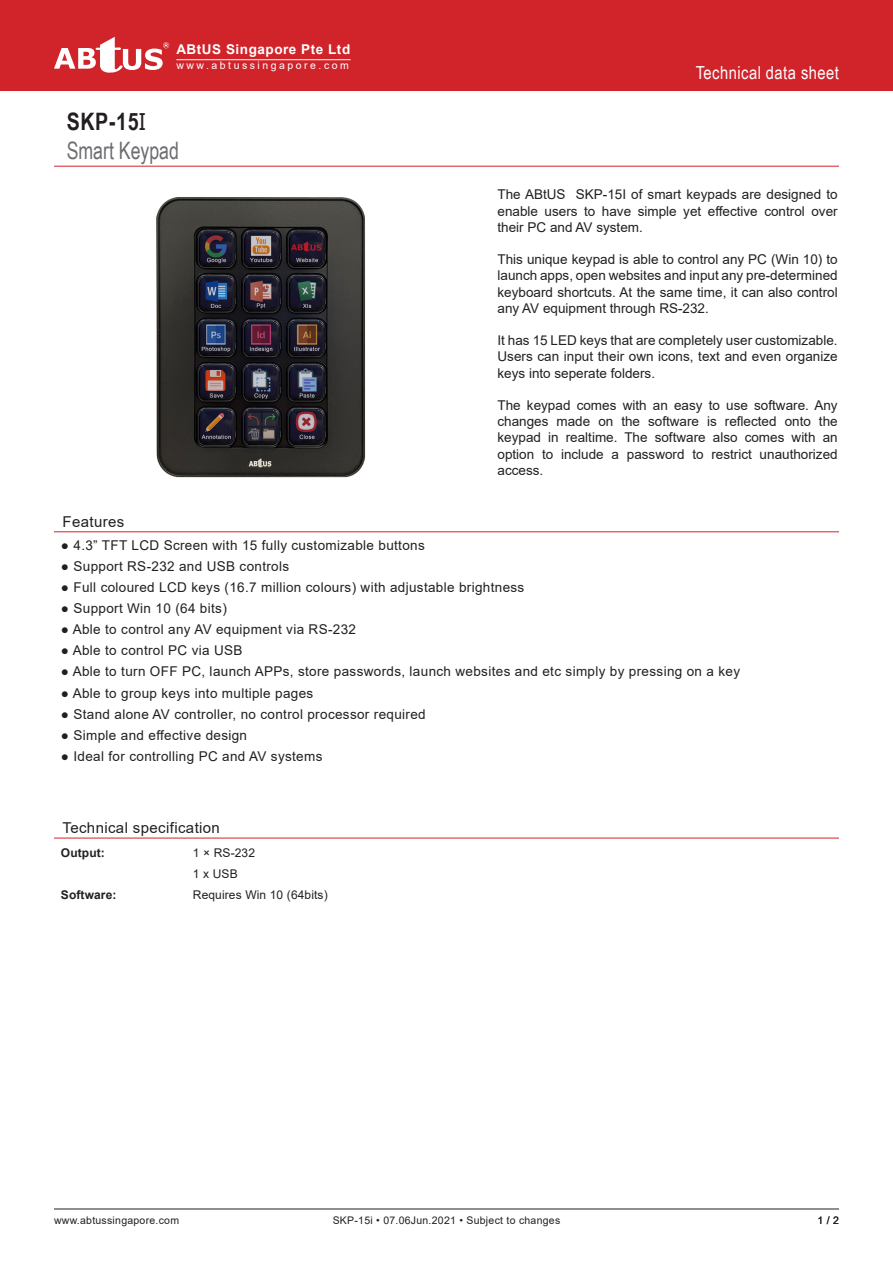
<style>
.page{position:relative;width:893px;height:1263px;background:#fff}
.page>*{position:absolute;margin:0;border:0;box-sizing:border-box;transform-origin:0 0}
.t1{font:24px "Arial Narrow";color:#6c6d70;scale:.9 1}
.t2{font:700 24px "Arial Narrow";color:#231f20}
.t3{font:18px "Arial Narrow";letter-spacing:.025em;color:#fff}
.t4{font:15px "Arial";letter-spacing:.025em;color:#231f20}
.t5{font:13.5px/16.2px "Arial";letter-spacing:.025em;color:#231f20;text-align:justify}
.t6{font:700 13.5px "Arial";letter-spacing:.04em;color:#fff}
.t7{font:12px "Arial";letter-spacing:.01em;color:#231f20}
.t8{font:700 12px "Arial";letter-spacing:.01em;color:#231f20}
.t9{font:10.5px "Arial";letter-spacing:.025em;color:#231f20}
.t10{font:10.5px "Arial";letter-spacing:.24em;color:#fff}
.s1{font-family:"Ebrima";font-weight:400}
</style>
<div class="page">
<div style="left:0;top:0;width:893px;height:91px;background:#d1232a"></div>
<svg style="left:54px;top:37px;width:115px;height:36px"></svg>
<hr style="left:176px;top:59px;width:175px;height:1px;background:#fff">
<hr style="left:54px;top:1209px;width:785px;height:1px;background:#231f20">
<hr style="left:54px;top:531px;width:785px;height:1px;background:#d1232a">
<hr style="left:54px;top:166px;width:785px;height:1px;background:#d1232a">
<hr style="left:54px;top:838px;width:785px;height:1px;background:#d1232a">
<img style="left:156px;top:197px;width:210px;height:281px">
<p class="t6" style="left:176px;top:40px;width:175px">ABtUS Singapore Pte Ltd</p>
<p class="t10" style="left:176px;top:59px;width:174px">www.abtussingapore.com</p>
<p class="t3" style="left:696px;top:59px;width:145px">Technical data sheet</p>
<p class="t2" style="left:67px;top:104px;width:80px">SKP-15<span class="s1">I</span></p>
<p class="t1" style="left:67px;top:133px;width:126px">Smart Keypad</p>
<p class="t4" style="left:63px;top:511px;width:63px">Features</p>
<p class="t5" style="left:497px;top:186px;width:342px">The ABtUS SKP-15I of smart keypads are designed to enable users to have simple yet effective control over their PC and AV system.</p>
<p class="t5" style="left:497px;top:251px;width:342px">This unique keypad is able to control any PC (Win 10) to launch apps, open websites and input any pre-determined keyboard shortcuts. At the same time, it can also control any AV equipment through RS-232.</p>
<p class="t5" style="left:497px;top:332px;width:342px">It has 15 LED keys that are completely user customizable.<br>Users can input their own icons, text and even organize keys into seperate folders.</p>
<p class="t5" style="left:497px;top:397px;width:342px">The keypad comes with an easy to use software. Any changes made on the software is reflected onto the keypad in realtime. The software also comes with an option to include a password to restrict unauthorized access.</p>
<p class="t5" style="left:61px;top:537px;width:365px">● 4.3” TFT LCD Screen with 15 fully customizable buttons</p>
<p class="t5" style="left:61px;top:558px;width:230px">● Support RS-232 and USB controls</p>
<p class="t5" style="left:61px;top:579px;width:465px">● Full coloured LCD keys (16.7 million colours) with adjustable brightness</p>
<p class="t5" style="left:61px;top:600px;width:167px">● Support Win 10 (64 bits)</p>
<p class="t5" style="left:61px;top:621px;width:297px">● Able to control any AV equipment via RS-232</p>
<p class="t5" style="left:61px;top:642px;width:183px">● Able to control PC via USB</p>
<p class="t5" style="left:61px;top:663px;width:681px">● Able to turn OFF PC, launch APPs, store passwords, launch websites and etc simply by pressing on a key</p>
<p class="t5" style="left:61px;top:684px;width:254px">● Able to group keys into multiple pages</p>
<p class="t5" style="left:61px;top:705px;width:366px">● Stand alone AV controller, no control processor required</p>
<p class="t5" style="left:61px;top:726px;width:188px">● Simple and effective design</p>
<p class="t5" style="left:61px;top:747px;width:263px">● Ideal for controlling PC and AV systems</p>
<p class="t4" style="left:63px;top:818px;width:159px">Technical specification</p>
<p class="t8" style="left:61px;top:844px;width:46px">Output:</p>
<p class="t7" style="left:193px;top:844px;width:64px">1 × RS-232</p>
<p class="t7" style="left:193px;top:865px;width:46px">1 x USB</p>
<p class="t8" style="left:61px;top:886px;width:57px">Software:</p>
<p class="t7" style="left:193px;top:886px;width:136px">Requires Win 10 (64bits)</p>
<p class="t9" style="left:54px;top:1213px;width:127px">www.abtussingapore.com</p>
<p class="t9" style="left:333px;top:1213px;width:229px">SKP-15i • 07.06Jun.2021 • Subject to changes</p>
<p class="t9" style="left:817px;top:1213px;width:23px">1 / 2</p>
</div>
